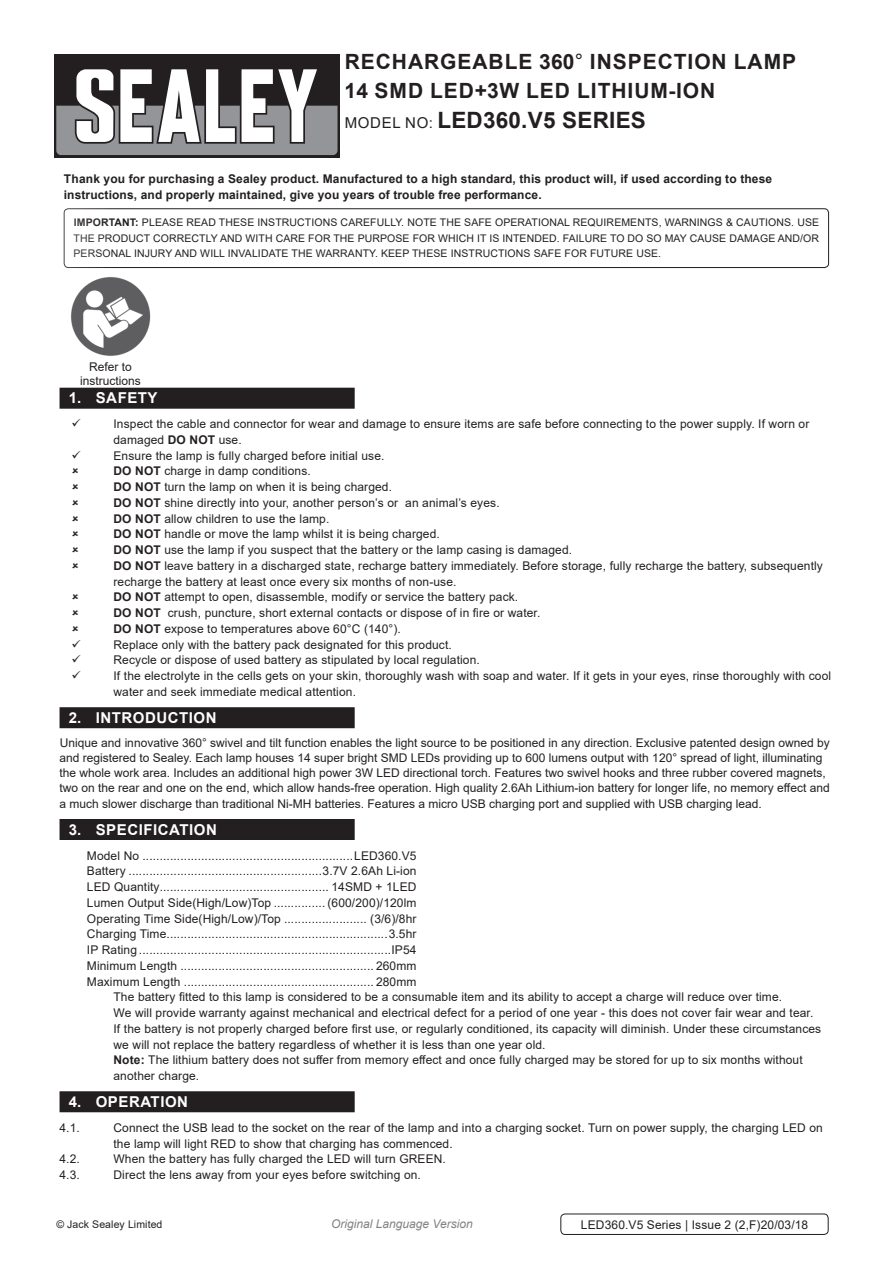
<style>
.page{position:relative;width:893px;height:1263px;background:#fff}
.page>*{position:absolute;margin:0;border:0;box-sizing:border-box;transform-origin:0 0}
.Instructions_Model_N{font:700 22.5px "Arial";letter-spacing:.01em;color:#231f20}
.Product_Description{font:700 21px "Arial";letter-spacing:.045em;color:#231f20}
.t1{font:700 15px "Arial";letter-spacing:.035em;color:#fff}
.Body{font:12px/15.8px "Arial";letter-spacing:.01em;color:#231f20}
.Specifications__Tabb{font:12px "Arial";letter-spacing:.01em;color:#231f20}
.Body-2{font:700 12px/15.8px "Arial";letter-spacing:.01em;color:#231f20}
.Body__Footer{font:12px "Arial";letter-spacing:.01em;color:#231f20}
.t2{font:italic 12px "Arial";color:#808285}
.Body__Justified__7pt{font:10.5px/15.8px "Arial";letter-spacing:.01em;color:#231f20;text-align:justify}
.s1{font-weight:400}
.s2{font-weight:400;font-size:15px}
.s3{font-weight:700}
</style>
<div class="page">
<div style="left:64px;top:208px;width:765px;height:60px;border:1px solid #231f20;border-radius:4px"></div>
<div style="left:60px;top:388px;width:295px;height:21px;background:#231f20"></div>
<div style="left:60px;top:707px;width:295px;height:21px;background:#231f20"></div>
<div style="left:60px;top:819px;width:295px;height:21px;background:#231f20"></div>
<div style="left:60px;top:1091px;width:295px;height:21px;background:#231f20"></div>
<img style="left:71px;top:277px;width:80px;height:79px">
<svg style="left:54px;top:54px;width:286px;height:103px"></svg>
<div style="left:560px;top:1213px;width:268px;height:22px;border:1px solid #231f20;border-radius:4px"></div>
<p class="Product_Description" style="left:345px;top:47px;width:453px">RECHARGEABLE 360<span class="s1">°</span> INSPECTION LAMP</p>
<p class="Product_Description" style="left:344px;top:76px;width:372px">14 SMD LED+3W LED LITHIUM-ION</p>
<p class="Instructions_Model_N" style="left:345px;top:104px;width:303px"><span class="s2">MODEL NO:</span> LED360.V5 SERIES</p>
<p class="Body-2" style="left:64px;top:171px;width:710px">Thank you for purchasing a Sealey product. Manufactured to a high standard, this product will, if used according to these instructions, and properly maintained, give you years of trouble free performance.</p>
<p class="Body__Justified__7pt" style="left:74px;top:214px;width:747px"><span class="s3">IMPORTANT:</span> PLEASE READ THESE INSTRUCTIONS CAREFULLY. NOTE THE SAFE OPERATIONAL REQUIREMENTS, WARNINGS &amp; CAUTIONS. USE THE PRODUCT CORRECTLY AND WITH CARE FOR THE PURPOSE FOR WHICH IT IS INTENDED. FAILURE TO DO SO MAY CAUSE DAMAGE AND/OR PERSONAL INJURY AND WILL INVALIDATE THE WARRANTY. KEEP THESE INSTRUCTIONS SAFE FOR FUTURE USE.</p>
<p class="Body" style="left:80px;top:359px;width:62px;line-height:14.4px;text-align:center">Refer to instructions</p>
<p class="t1" style="left:69px;top:388px;width:90px">1. SAFETY</p>
<p class="Body" style="left:114px;top:416px;width:697px">Inspect the cable and connector for wear and damage to ensure items are safe before connecting to the power supply. If worn or damaged <span class="s3">DO NOT</span> use.</p>
<p class="Body" style="left:114px;top:447px;width:272px">Ensure the lamp is fully charged before initial use.</p>
<p class="Body" style="left:114px;top:463px;width:199px"><span class="s3">DO NOT</span> charge in damp conditions.</p>
<p class="Body" style="left:114px;top:479px;width:280px"><span class="s3">DO NOT</span> turn the lamp on when it is being charged.</p>
<p class="Body" style="left:114px;top:495px;width:388px"><span class="s3">DO NOT</span> shine directly into your, another person’s or an animal’s eyes.</p>
<p class="Body" style="left:114px;top:510px;width:217px"><span class="s3">DO NOT</span> allow children to use the lamp.</p>
<p class="Body" style="left:114px;top:526px;width:328px"><span class="s3">DO NOT</span> handle or move the lamp whilst it is being charged.</p>
<p class="Body" style="left:114px;top:542px;width:460px"><span class="s3">DO NOT</span> use the lamp if you suspect that the battery or the lamp casing is damaged.</p>
<p class="Body" style="left:114px;top:558px;width:711px"><span class="s3">DO NOT</span> leave battery in a discharged state, recharge battery immediately. Before storage, fully recharge the battery, subsequently recharge the battery at least once every six months of non-use.</p>
<p class="Body" style="left:114px;top:589px;width:406px"><span class="s3">DO NOT</span> attempt to open, disassemble, modify or service the battery pack.</p>
<p class="Body" style="left:114px;top:605px;width:428px"><span class="s3">DO NOT</span> crush, puncture, short external contacts or dispose of in fire or water.</p>
<p class="Body" style="left:114px;top:621px;width:289px"><span class="s3">DO NOT</span> expose to temperatures above 60°C (140°).</p>
<p class="Body" style="left:114px;top:636px;width:340px">Replace only with the battery pack designated for this product.</p>
<p class="Body" style="left:114px;top:652px;width:368px">Recycle or dispose of used battery as stipulated by local regulation.</p>
<p class="Body" style="left:114px;top:668px;width:719px">If the electrolyte in the cells gets on your skin, thoroughly wash with soap and water. If it gets in your eyes, rinse thoroughly with cool water and seek immediate medical attention.</p>
<p class="t1" style="left:69px;top:707px;width:149px">2. INTRODUCTION</p>
<p class="Body" style="left:60px;top:735px;width:772px;line-height:15.1px">Unique and innovative 360° swivel and tilt function enables the light source to be positioned in any direction. Exclusive patented design owned by and registered to Sealey. Each lamp houses 14 super bright SMD LEDs providing up to 600 lumens output with 120° spread of light, illuminating the whole work area. Includes an additional high power 3W LED directional torch. Features two swivel hooks and three rubber covered magnets, two on the rear and one on the end, which allow hands-free operation. High quality 2.6Ah Lithium-ion battery for longer life, no memory effect and a much slower discharge than traditional Ni-MH batteries. Features a micro USB charging port and supplied with USB charging lead.</p>
<p class="t1" style="left:69px;top:819px;width:150px">3. SPECIFICATION</p>
<p class="Specifications__Tabb" style="left:87px;top:847px;width:331px">Model No .............................................................LED360.V5</p>
<p class="Specifications__Tabb" style="left:87px;top:863px;width:331px">Battery ........................................................3.7V 2.6Ah Li-ion</p>
<p class="Specifications__Tabb" style="left:87px;top:878px;width:331px">LED Quantity................................................. 14SMD + 1LED</p>
<p class="Specifications__Tabb" style="left:87px;top:894px;width:331px">Lumen Output Side(High/Low)Top ............... (600/200)/120lm</p>
<p class="Specifications__Tabb" style="left:87px;top:910px;width:331px">Operating Time Side(High/Low)/Top ........................ (3/6)/8hr</p>
<p class="Specifications__Tabb" style="left:87px;top:926px;width:331px">Charging Time................................................................3.5hr</p>
<p class="Specifications__Tabb" style="left:87px;top:941px;width:331px">IP Rating .........................................................................IP54</p>
<p class="Specifications__Tabb" style="left:87px;top:957px;width:331px">Minimum Length ........................................................ 260mm</p>
<p class="Specifications__Tabb" style="left:87px;top:973px;width:331px">Maximum Length ....................................................... 280mm</p>
<p class="Body" style="left:114px;top:989px;width:701px">The battery fitted to this lamp is considered to be a consumable item and its ability to accept a charge will reduce over time.<br>We will provide warranty against mechanical and electrical defect for a period of one year - this does not cover fair wear and tear.</p>
<p class="Body" style="left:114px;top:1020px;width:709px">If the battery is not properly charged before first use, or regularly conditioned, its capacity will diminish. Under these circumstances we will not replace the battery regardless of whether it is less than one year old.</p>
<p class="Body" style="left:114px;top:1052px;width:691px"><span class="s3">Note:</span> The lithium battery does not suffer from memory effect and once fully charged may be stored for up to six months without another charge.</p>
<p class="t1" style="left:69px;top:1091px;width:121px">4. OPERATION</p>
<p class="Body" style="left:60px;top:1119px;width:22px">4.1.</p>
<p class="Body" style="left:114px;top:1119px;width:711px">Connect the USB lead to the socket on the rear of the lamp and into a charging socket. Turn on power supply, the charging LED on the lamp will light RED to show that charging has commenced.</p>
<p class="Body" style="left:60px;top:1151px;width:22px">4.2.</p>
<p class="Body" style="left:114px;top:1151px;width:334px">When the battery has fully charged the LED will turn GREEN.</p>
<p class="Body" style="left:60px;top:1167px;width:22px">4.3.</p>
<p class="Body" style="left:114px;top:1167px;width:309px">Direct the lens away from your eyes before switching on.</p>
<p class="Body__Justified__7pt" style="left:56px;top:1216px;width:108px">© Jack Sealey Limited</p>
<p class="t2" style="left:331px;top:1216px;width:143px">Original Language Version</p>
<p class="Body__Footer" style="left:581px;top:1216px;width:229px">LED360.V5 Series | Issue 2 (2,F)20/03/18</p>
</div>
